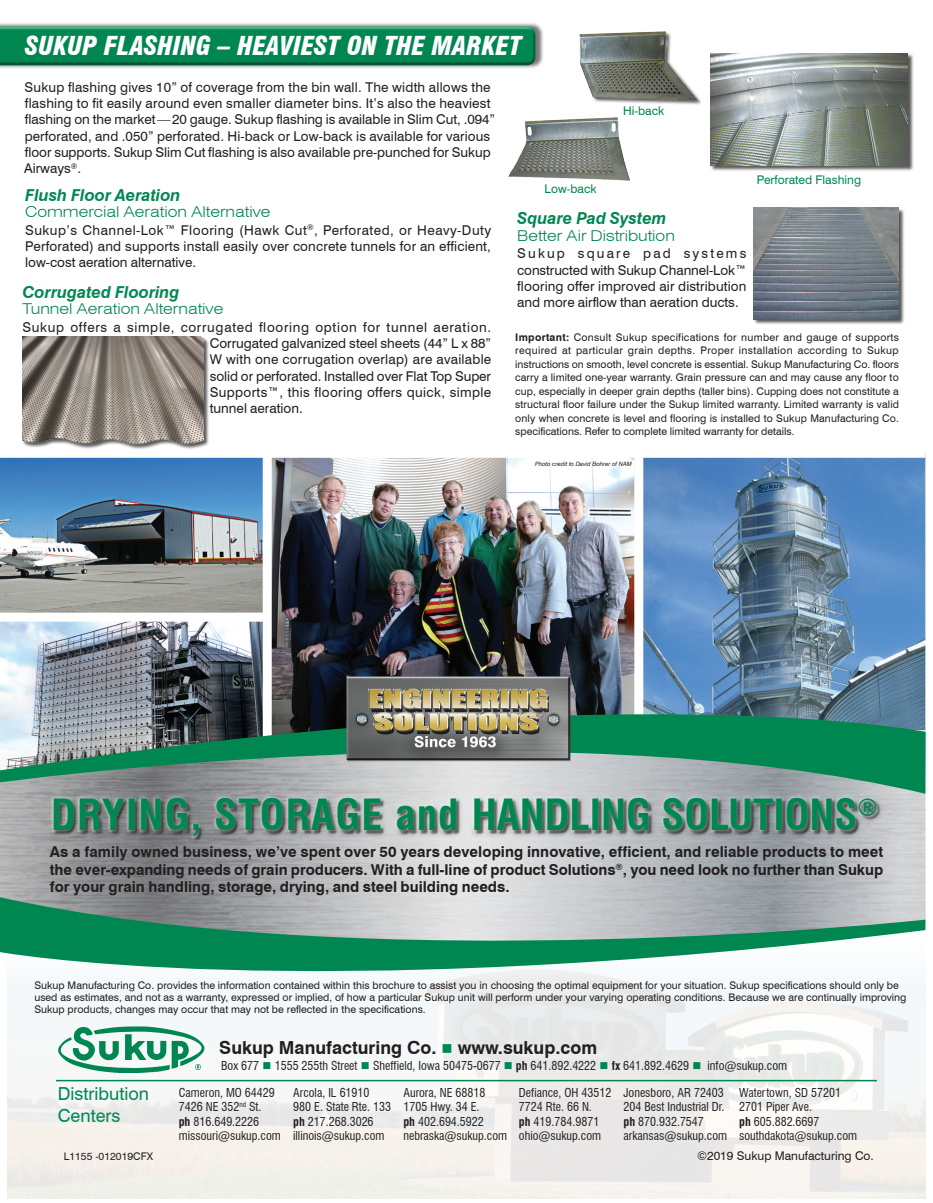
<style>
.page{position:relative;width:933px;height:1203px;background:#fff}
.page>*{position:absolute;margin:0;border:0;box-sizing:border-box;transform-origin:0 0}
.t1{font:700 condensed 42px "Swiss 721 BT";color:#008751}
.t2{font:italic 900 condensed 25.5px "Swiss 721 BT";color:#fff}
.t3{font:700 18px "Swiss 721 BT";color:#231f20}
.t4{font:18px/21.6px "Swiss 721 BT";color:#008751}
.t5{font:italic 700 16.5px "Swiss 721 BT";color:#008751}
.t6{font:700 15px/17.2px "Swiss 721 BT";color:#231f20;text-align:justify}
.t7{font:300 expanded 15px "Swiss 721 BT";color:#008751}
.t8{font:13.5px/16.2px "Swiss 721 BT";letter-spacing:.01em;color:#231f20;text-align:justify}
.t9{font:condensed 12px "Swiss 721 BT";color:#231f20}
.t10{font:12px "Swiss 721 BT";color:#008751}
.t11{font:12px "Swiss 721 BT";color:#231f20}
.t12{font:10.5px/13.5px "Swiss 721 BT";color:#231f20}
.t13{font:italic 6px "Swiss 721 BT";color:#231f20}
.s1{font-weight:700}
.s2{color:#008751}
</style>
<div class="page">
<img style="left:0;top:458px;width:263px;height:215px">
<svg style="left:7px;top:984px;width:919px;height:215px"></svg>
<img style="left:643px;top:458px;width:282px;height:215px">
<img style="left:272px;top:458px;width:362px;height:215px">
<div style="left:0;top:613px;width:267px;height:9px;background:#fff"></div>
<img style="left:58px;top:1026px;width:146px;height:47px">
<hr style="left:56px;top:1080px;width:821px;height:1px;background:#008751">
<div style="left:710px;top:53px;width:204px;height:118px;background:#231f20;opacity:.75"></div>
<img style="left:710px;top:53px;width:198px;height:112px">
<div style="left:580px;top:32px;width:122px;height:73px;background:#231f20;opacity:.75"></div>
<img style="left:579px;top:31px;width:117px;height:71px">
<div style="left:753px;top:208px;width:152px;height:117px;background:#231f20;opacity:.75"></div>
<img style="left:753px;top:208px;width:146px;height:111px">
<div style="left:22px;top:337px;width:187px;height:113px;background:#231f20;opacity:.75"></div>
<img style="left:22px;top:337px;width:181px;height:124px">
<div style="left:0;top:22px;width:544px;height:47px;background:#231f20;opacity:.6"></div>
<div style="left:0;top:24px;width:536px;height:39px;background:#acb7b2"></div>
<div style="left:0;top:26px;width:536px;height:40px;background:#231f20;opacity:.75"></div>
<img style="left:508px;top:117px;width:122px;height:64px">
<img style="left:0;top:794px;width:926px;height:137px">
<svg style="left:0;top:896px;width:925px;height:112px"></svg>
<div style="left:47px;top:793px;width:838px;height:52px;background:#231f20;opacity:.75"></div>
<img style="left:0;top:673px;width:926px;height:121px">
<img style="left:344px;top:675px;width:228px;height:86px">
<p class="t2" style="left:25px;top:31px;width:498px">SUKUP FLASHING – HEAVIEST ON THE MARKET</p>
<p class="t8" style="left:24px;top:79px;width:472px;text-align:left">Sukup flashing gives 10” of coverage from the bin wall. The width allows the flashing to fit easily around even smaller diameter bins. It’s also the heaviest flashing on the market—20 gauge. Sukup flashing is available in Slim Cut, .094” perforated, and .050” perforated. Hi-back or Low-back is available for various floor supports. Sukup Slim Cut flashing is also available pre-punched for Sukup Airways<sup>®</sup>.</p>
<p class="t5" style="left:25px;top:185px;width:157px">Flush Floor Aeration</p>
<p class="t7" style="left:25px;top:203px;width:247px">Commercial Aeration Alternative</p>
<p class="t8" style="left:25px;top:222px;width:468px">Sukup’s Channel-Lok™ Flooring (Hawk Cut<sup>®</sup>, Perforated, or Heavy-Duty Perforated) and supports install easily over concrete tunnels for an efficient, low-cost aeration alternative.</p>
<p class="t5" style="left:22px;top:282px;width:159px">Corrugated Flooring</p>
<p class="t7" style="left:22px;top:300px;width:202px">Tunnel Aeration Alternative</p>
<p class="t8" style="left:210px;top:319px;width:283px;text-indent:-187px">Sukup offers a simple, corrugated flooring option for tunnel aeration.<br>Corrugated galvanized steel sheets (44” L x 88” W with one corrugation overlap) are available solid or perforated. Installed over Flat Top Super Supports™, this flooring offers quick, simple tunnel aeration.</p>
<p class="t10" style="left:623px;top:104px;width:43px">Hi-back</p>
<p class="t10" style="left:545px;top:181px;width:54px">Low-back</p>
<p class="t5" style="left:517px;top:208px;width:151px">Square Pad System</p>
<p class="t7" style="left:517px;top:227px;width:159px">Better Air Distribution</p>
<p class="t8" style="left:517px;top:245px;width:231px">Sukup square pad systems constructed with Sukup Channel-Lok™ flooring offer improved air distribution and more airflow than aeration ducts.</p>
<p class="t10" style="left:757px;top:172px;width:106px">Perforated Flashing</p>
<p class="t12" style="left:515px;top:330px;width:385px;text-align:justify"><span class="s1">Important:</span> Consult Sukup specifications for number and gauge of supports required at particular grain depths. Proper installation according to Sukup instructions on smooth, level concrete is essential. Sukup Manufacturing Co. floors carry a limited one-year warranty. Grain pressure can and may cause any floor to cup, especially in deeper grain depths (taller bins). Cupping does not constitute a structural floor failure under the Sukup limited warranty. Limited warranty is valid only when concrete is level and flooring is installed to Sukup Manufacturing Co. specifications. Refer to complete limited warranty for details.</p>
<p class="t13" style="left:535px;top:461px;width:98px">Photo credit to David Bohrer of NAM</p>
<h1 class="t1" style="left:51px;top:790px;width:828px">DRYING, STORAGE and HANDLING SOLUTIONS<sup>®</sup></h1>
<p class="t6" style="left:50px;top:843px;width:835px">As a family owned business, we’ve spent over 50 years developing innovative, efficient, and reliable products to meet the ever-expanding needs of grain producers. With a full-line of product Solutions<sup>®</sup>, you need look no further than Sukup for your grain handling, storage, drying, and steel building needs.</p>
<p class="t12" style="left:34px;top:980px;width:874px;line-height:12px">Sukup Manufacturing Co. provides the information contained within this brochure to assist you in choosing the optimal equipment for your situation. Sukup specifications should only be used as estimates, and not as a warranty, expressed or implied, of how a particular Sukup unit will perform under your varying operating conditions. Because we are continually improving<br>Sukup products, changes may occur that may not be reflected in the specifications.</p>
<p class="t3" style="left:219px;top:1036px;width:379px">Sukup Manufacturing Co. <span class="s2">■</span> www.sukup.com</p>
<p class="t9" style="left:293px;top:1085px;width:78px">Arcola, IL 61910</p>
<p class="t9" style="left:293px;top:1100px;width:99px">980 E. State Rte. 133</p>
<p class="t9" style="left:293px;top:1114px;width:82px"><span class="s1">ph</span> 217.268.3026</p>
<p class="t9" style="left:293px;top:1129px;width:93px">illinois@sukup.com</p>
<p class="t9" style="left:221px;top:1058px;width:568px">Box 677 <span class="s2">■</span> 1555 255th Street <span class="s2">■</span> Sheffield, Iowa 50475-0677 <span class="s2">■</span> <span class="s1">ph</span> 641.892.4222 <span class="s2">■</span> <span class="s1">fx</span> 641.892.4629 <span class="s2">■</span> info@sukup.com</p>
<p class="t4" style="left:58px;top:1083px;width:93px">Distribution<br>Centers</p>
<p class="t9" style="left:403px;top:1085px;width:84px">Aurora, NE 68818</p>
<p class="t9" style="left:179px;top:1085px;width:98px">Cameron, MO 64429</p>
<p class="t9" style="left:179px;top:1100px;width:84px">7426 NE 352<sup>nd</sup> St.</p>
<p class="t9" style="left:179px;top:1114px;width:82px"><span class="s1">ph</span> 816.649.2226</p>
<p class="t9" style="left:179px;top:1129px;width:103px">missouri@sukup.com</p>
<p class="t9" style="left:519px;top:1085px;width:94px">Defiance, OH 43512</p>
<p class="t9" style="left:519px;top:1100px;width:75px">7724 Rte. 66 N.</p>
<p class="t9" style="left:519px;top:1114px;width:82px"><span class="s1">ph</span> 419.784.9871</p>
<p class="t9" style="left:519px;top:1129px;width:84px">ohio@sukup.com</p>
<p class="t9" style="left:739px;top:1085px;width:103px">Watertown, SD 57201</p>
<p class="t9" style="left:739px;top:1100px;width:74px">2701 Piper Ave.</p>
<p class="t9" style="left:739px;top:1114px;width:82px"><span class="s1">ph</span> 605.882.6697</p>
<p class="t9" style="left:739px;top:1129px;width:120px">southdakota@sukup.com</p>
<p class="t9" style="left:624px;top:1085px;width:102px">Jonesboro, AR 72403</p>
<p class="t9" style="left:624px;top:1100px;width:102px">204 Best Industrial Dr.</p>
<p class="t9" style="left:624px;top:1114px;width:82px"><span class="s1">ph</span> 870.932.7547</p>
<p class="t9" style="left:624px;top:1129px;width:105px">arkansas@sukup.com</p>
<p class="t9" style="left:403px;top:1100px;width:78px">1705 Hwy. 34 E.</p>
<p class="t9" style="left:403px;top:1114px;width:82px"><span class="s1">ph</span> 402.694.5922</p>
<p class="t9" style="left:403px;top:1129px;width:105px">nebraska@sukup.com</p>
<p class="t12" style="left:64px;top:1149px;width:91px">L1155 -012019CFX</p>
<p class="t11" style="left:697px;top:1148px;width:178px">©2019 Sukup Manufacturing Co.</p>
</div>
